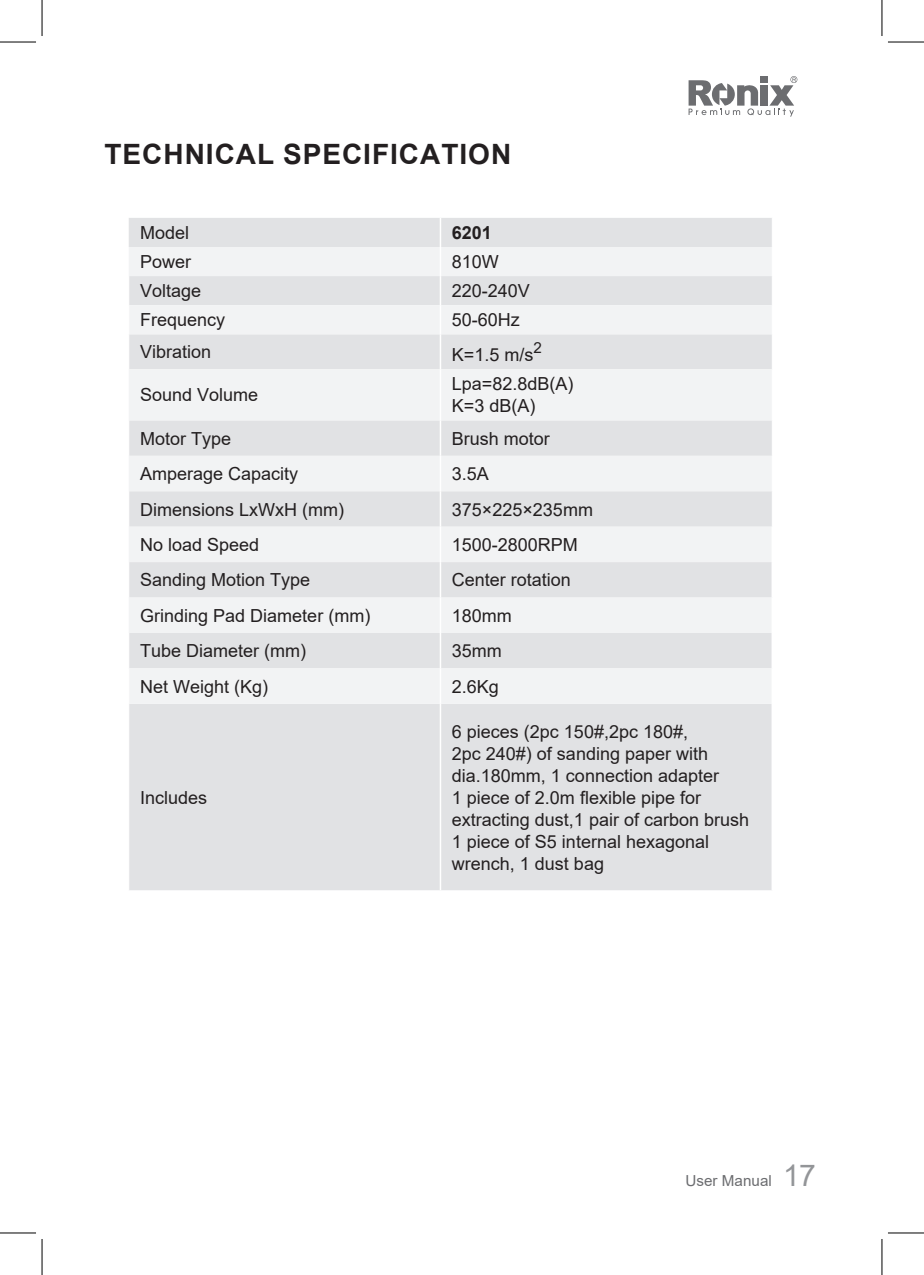
<style>
.page{position:relative;width:924px;height:1275px;background:#fff}
.page>*{position:absolute;margin:0;border:0;box-sizing:border-box;transform-origin:0 0}
.t1{font:700 28px "Arial";letter-spacing:.035em;color:#231f20}
.t2{font:18px/22px "Arial";color:#231f20}
.t3{font:700 18px "Arial";color:#231f20}
.t4{font:15.2px "Arial";color:#6c6d70}
.t5{font:15.2px "Arial";color:#231f20}
.s1{font-size:30px;color:#939598}
</style>
<div class="page">
<svg style="left:688px;top:76px;width:109px;height:41px"></svg>
<div style="left:760px;top:76px;width:7px;height:7px;background:#6c6d70"></div>
<div style="left:129px;top:218px;width:642px;height:672px;background:#e1e2e4"></div>
<svg style="left:129px;top:247px;width:642px;height:457px;fill:#f2f3f4"></svg>
<svg style="left:771px;top:218px;width:1px;height:116px"></svg>
<hr style="left:439px;top:218px;width:2px;height:29px;background:#fff">
<hr style="left:439px;top:247px;width:2px;height:29px;background:#fff">
<hr style="left:439px;top:276px;width:2px;height:29px;background:#fff">
<hr style="left:439px;top:305px;width:2px;height:29px;background:#fff">
<hr style="left:439px;top:334px;width:2px;height:35px;background:#fff">
<hr style="left:439px;top:369px;width:2px;height:51px;background:#fff">
<hr style="left:439px;top:420px;width:2px;height:36px;background:#fff">
<hr style="left:439px;top:456px;width:2px;height:35px;background:#fff">
<hr style="left:439px;top:491px;width:2px;height:35px;background:#fff">
<hr style="left:439px;top:526px;width:2px;height:36px;background:#fff">
<hr style="left:439px;top:562px;width:2px;height:35px;background:#fff">
<hr style="left:439px;top:597px;width:2px;height:36px;background:#fff">
<hr style="left:439px;top:633px;width:2px;height:35px;background:#fff">
<hr style="left:439px;top:668px;width:2px;height:36px;background:#fff">
<hr style="left:439px;top:704px;width:2px;height:186px;background:#fff">
<hr style="left:0;top:42px;width:36px;height:1px;background:#000">
<hr style="left:887px;top:42px;width:36px;height:1px;background:#000">
<hr style="left:0;top:1232px;width:36px;height:1px;background:#000">
<hr style="left:887px;top:1232px;width:36px;height:1px;background:#000">
<hr style="left:42px;top:0;width:1px;height:36px;background:#000">
<hr style="left:42px;top:1239px;width:1px;height:36px;background:#000">
<hr style="left:881px;top:0;width:1px;height:36px;background:#000">
<hr style="left:881px;top:1239px;width:1px;height:36px;background:#000">
<h1 class="t1" style="left:104px;top:135px;width:408px">TECHNICAL SPECIFICATION</h1>
<p class="t2" style="left:140px;top:221px;width:51px">Model</p>
<p class="t3" style="left:451px;top:220px;width:42px">6201</p>
<p class="t2" style="left:140px;top:251px;width:53px">Power</p>
<p class="t2" style="left:451px;top:251px;width:49px">810W</p>
<p class="t2" style="left:140px;top:280px;width:63px">Voltage</p>
<p class="t2" style="left:451px;top:280px;width:80px">220-240V</p>
<p class="t2" style="left:140px;top:309px;width:87px">Frequency</p>
<p class="t2" style="left:451px;top:309px;width:70px">50-60Hz</p>
<p class="t2" style="left:140px;top:341px;width:73px">Vibration</p>
<p class="t2" style="left:451px;top:344px;width:83px">K=1.5 m/s</p>
<p class="t5" style="left:533px;top:337px;width:10px">2</p>
<p class="t2" style="left:140px;top:384px;width:120px">Sound Volume</p>
<p class="t2" style="left:451px;top:373px;width:123px">Lpa=82.8dB(A)<br>K=3 dB(A)</p>
<p class="t2" style="left:140px;top:427px;width:93px">Motor Type</p>
<p class="t2" style="left:451px;top:427px;width:100px">Brush motor</p>
<p class="t2" style="left:140px;top:462px;width:160px">Amperage Capacity</p>
<p class="t2" style="left:451px;top:462px;width:39px">3.5A</p>
<p class="t2" style="left:140px;top:498px;width:205px">Dimensions LxWxH (mm)</p>
<p class="t2" style="left:451px;top:498px;width:143px">375×225×235mm</p>
<p class="t2" style="left:140px;top:533px;width:121px">No load Speed</p>
<p class="t2" style="left:451px;top:533px;width:128px">1500-2800RPM</p>
<p class="t2" style="left:140px;top:569px;width:172px">Sanding Motion Type</p>
<p class="t2" style="left:451px;top:569px;width:121px">Center rotation</p>
<p class="t2" style="left:140px;top:604px;width:232px">Grinding Pad Diameter (mm)</p>
<p class="t2" style="left:451px;top:604px;width:62px">180mm</p>
<p class="t2" style="left:140px;top:640px;width:168px">Tube Diameter (mm)</p>
<p class="t2" style="left:451px;top:640px;width:52px">35mm</p>
<p class="t2" style="left:140px;top:675px;width:130px">Net Weight (Kg)</p>
<p class="t2" style="left:451px;top:675px;width:49px">2.6Kg</p>
<p class="t2" style="left:140px;top:786px;width:69px">Includes</p>
<p class="t2" style="left:451px;top:720px;width:299px">6 pieces (2pc 150#,2pc 180#,<br>2pc 240#) of sanding paper with dia.180mm, 1 connection adapter<br>1 piece of 2.0m flexible pipe for extracting dust,1 pair of carbon brush<br>1 piece of S5 internal hexagonal wrench, 1 dust bag</p>
<p class="t4" style="left:685px;top:1170px;width:131px">User Manual <span class="s1">17</span></p>
</div>
